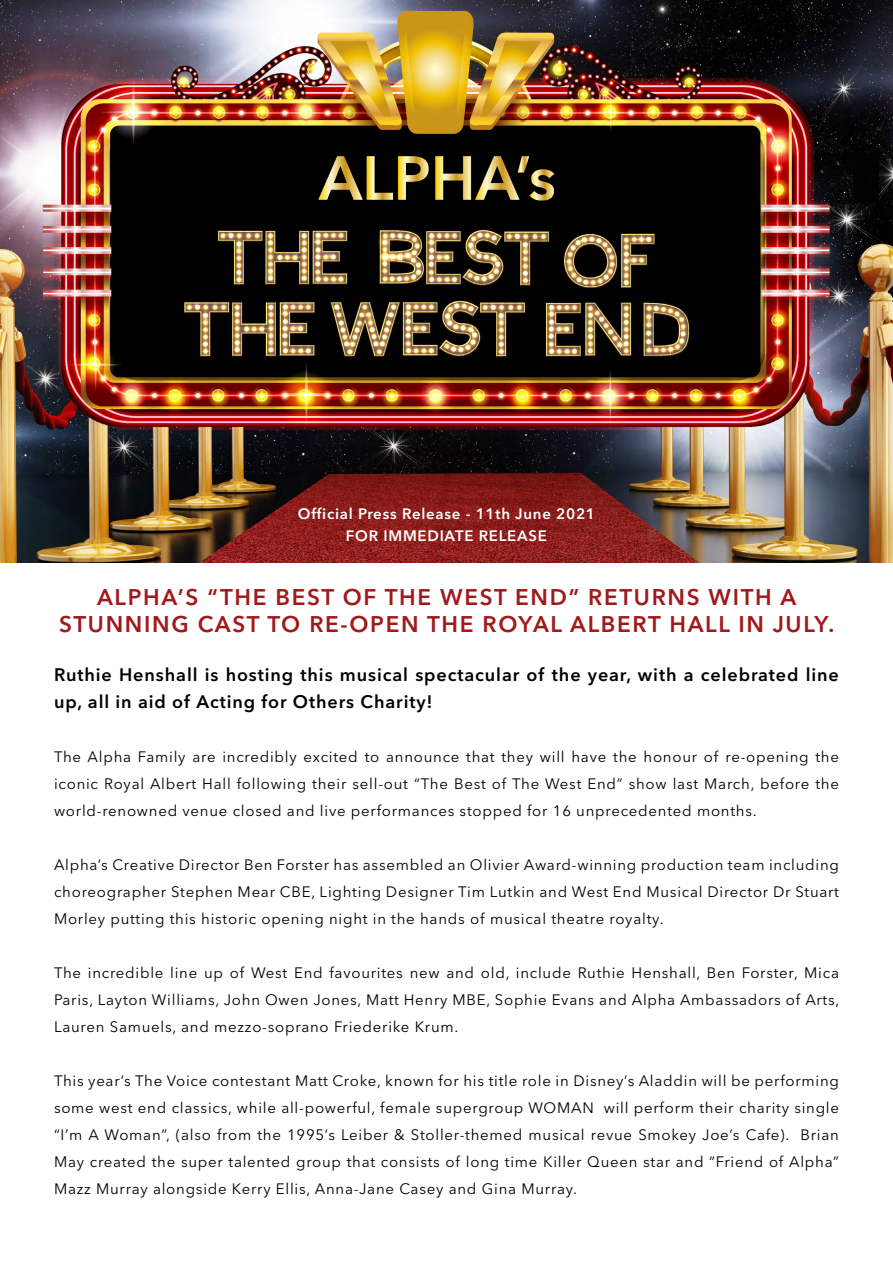
<style>
.page{position:relative;width:893px;height:1263px;background:#fff}
.page>*{position:absolute;margin:0;border:0;box-sizing:border-box;transform-origin:0 0}
.t1{font:600 22.5px/27px "Avenir Next LT Pro";letter-spacing:.075em;color:#a0191b;text-align:center}
.t2{font:600 18px/27px "Avenir Next LT Pro";letter-spacing:.05em;color:#000}
.t3{font:15px/27px "Avenir Next LT Pro";letter-spacing:.05em;color:#000;text-align:justify}
.t4{font:600 15px/22.5px "Avenir Next LT Pro";letter-spacing:.05em;color:#fff;text-align:center}
</style>
<div class="page">
<img style="left:0;top:0;width:893px;height:562px">
<p class="t4" style="left:298px;top:502px;width:299px">Official Press Release - 11th June 2021<br>FOR IMMEDIATE RELEASE</p>
<h1 class="t1" style="left:59px;top:583px;width:777px">ALPHA’S “THE BEST OF THE WEST END” RETURNS WITH A<br>STUNNING CAST TO RE-OPEN THE ROYAL ALBERT HALL IN JULY.</h1>
<p class="t2" style="left:54px;top:661px;width:786px">Ruthie Henshall is hosting this musical spectacular of the year, with a celebrated line up, all in aid of Acting for Others Charity!</p>
<p class="t3" style="left:54px;top:743px;width:786px">The Alpha Family are incredibly excited to announce that they will have the honour of re-opening the iconic Royal Albert Hall following their sell-out “The Best of The West End” show last March, before the world-renowned venue closed and live performances stopped for 16 unprecedented months.</p>
<p class="t3" style="left:54px;top:851px;width:786px">Alpha’s Creative Director Ben Forster has assembled an Olivier Award-winning production team including choreographer Stephen Mear CBE, Lighting Designer Tim Lutkin and West End Musical Director Dr Stuart Morley putting this historic opening night in the hands of musical theatre royalty.</p>
<p class="t3" style="left:54px;top:959px;width:787px">The incredible line up of West End favourites new and old, include Ruthie Henshall, Ben Forster, Mica Paris, Layton Williams, John Owen Jones, Matt Henry MBE, Sophie Evans and Alpha Ambassadors of Arts, Lauren Samuels, and mezzo-soprano Friederike Krum.</p>
<p class="t3" style="left:54px;top:1067px;width:786px">This year’s The Voice contestant Matt Croke, known for his title role in Disney’s Aladdin will be performing some west end classics, while all-powerful, female supergroup WOMAN will perform their charity single “I’m A Woman”, (also from the 1995’s Leiber &amp; Stoller-themed musical revue Smokey Joe’s Cafe). Brian May created the super talented group that consists of long time Killer Queen star and “Friend of Alpha” Mazz Murray alongside Kerry Ellis, Anna-Jane Casey and Gina Murray.</p>
</div>
